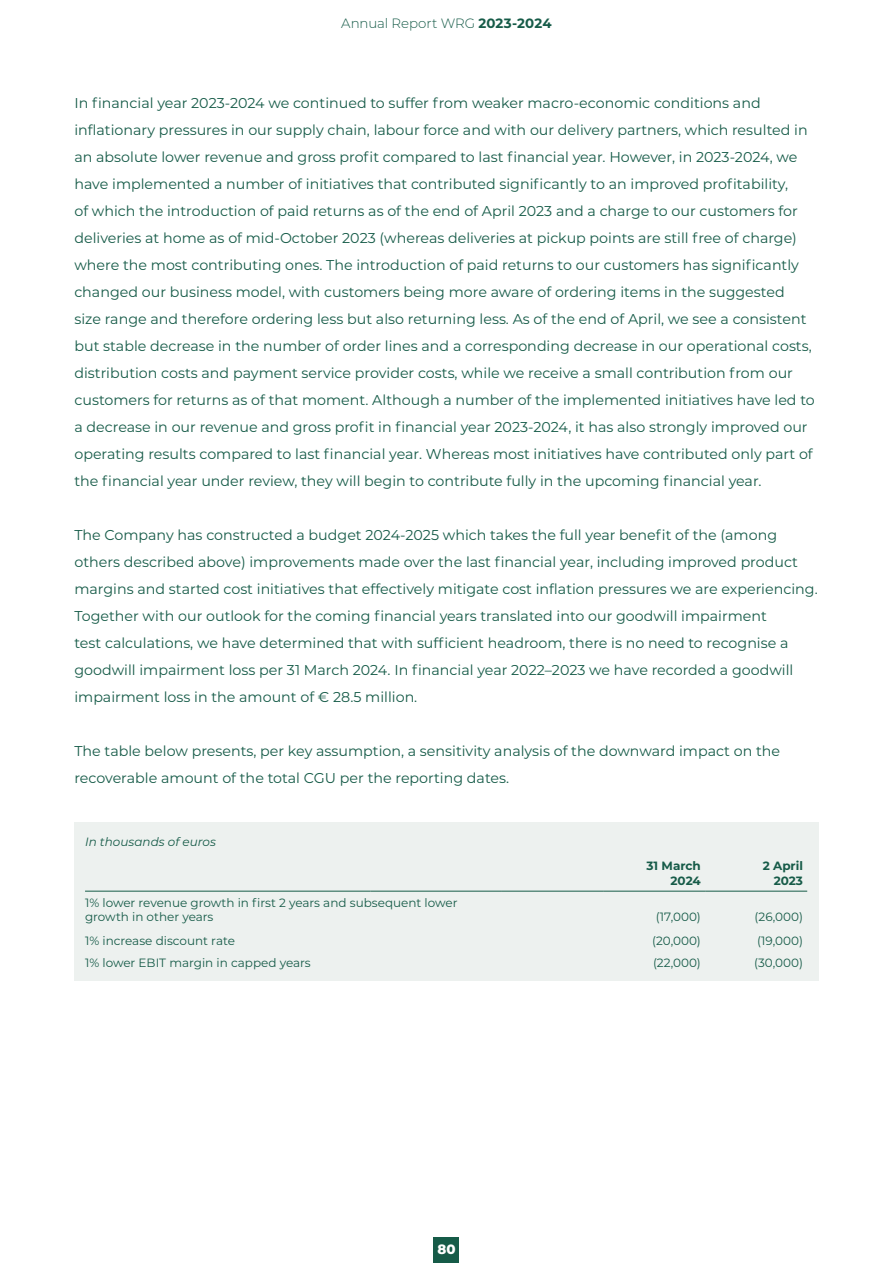
<style>
.page{position:relative;width:893px;height:1263px;background:#fff}
.page>*{position:absolute;margin:0;border:0;box-sizing:border-box;transform-origin:0 0}
.t1{font:14.25px/27px "Montserrat";color:#165b48}
.t2{font:300 13.5px "Montserrat";letter-spacing:-.005em;color:#165b48}
.t3{font:800 13.5px "Montserrat";color:#fff}
.t4{font:12px/14.4px "Montserrat";color:#165b48}
.t5{font:700 12px "Montserrat";color:#165b48}
.t6{font:italic 12px "Montserrat";color:#165b48}
.s1{font-weight:700}
</style>
<div class="page">
<div style="left:74px;top:822px;width:745px;height:158px;background:#edf1ef"></div>
<hr style="left:85px;top:891px;width:286px;height:1px;background:#165b48">
<hr style="left:371px;top:891px;width:130px;height:1px;background:#165b48">
<hr style="left:501px;top:891px;width:102px;height:1px;background:#165b48">
<hr style="left:603px;top:891px;width:102px;height:1px;background:#165b48">
<hr style="left:705px;top:891px;width:102px;height:1px;background:#165b48">
<div style="left:434px;top:1237px;width:25px;height:26px;background:#165b48"></div>
<p class="t2" style="left:341px;top:15px;width:212px">Annual Report WRG <span class="s1">2023-2024</span></p>
<p class="t1" style="left:74px;top:89px;width:742px">In financial year 2023-2024 we continued to suffer from weaker macro-economic conditions and inflationary pressures in our supply chain, labour force and with our delivery partners, which resulted in an absolute lower revenue and gross profit compared to last financial year. However, in 2023-2024, we have implemented a number of initiatives that contributed significantly to an improved profitability,<br>of which the introduction of paid returns as of the end of April 2023 and a charge to our customers for deliveries at home as of mid-October 2023 (whereas deliveries at pickup points are still free of charge) where the most contributing ones. The introduction of paid returns to our customers has significantly changed our business model, with customers being more aware of ordering items in the suggested<br>size range and therefore ordering less but also returning less. As of the end of April, we see a consistent but stable decrease in the number of order lines and a corresponding decrease in our operational costs, distribution costs and payment service provider costs, while we receive a small contribution from our customers for returns as of that moment. Although a number of the implemented initiatives have led to a decrease in our revenue and gross profit in financial year 2023-2024, it has also strongly improved our operating results compared to last financial year. Whereas most initiatives have contributed only part of the financial year under review, they will begin to contribute fully in the upcoming financial year.</p>
<p class="t1" style="left:74px;top:521px;width:745px">The Company has constructed a budget 2024-2025 which takes the full year benefit of the (among others described above) improvements made over the last financial year, including improved product margins and started cost initiatives that effectively mitigate cost inflation pressures we are experiencing.<br>Together with our outlook for the coming financial years translated into our goodwill impairment<br>test calculations, we have determined that with sufficient headroom, there is no need to recognise a goodwill impairment loss per 31 March 2024. In financial year 2022–2023 we have recorded a goodwill impairment loss in the amount of € 28.5 million.</p>
<p class="t1" style="left:74px;top:737px;width:707px">The table below presents, per key assumption, a sensitivity analysis of the downward impact on the recoverable amount of the total CGU per the reporting dates.</p>
<p class="t6" style="left:85px;top:834px;width:132px">In thousands of euros</p>
<p class="t4" style="left:85px;top:895px;width:374px">1% lower revenue growth in first 2 years and subsequent lower growth in other years</p>
<p class="t5" style="left:646px;top:857px;width:56px">31 March</p>
<p class="t5" style="left:671px;top:872px;width:32px">2024</p>
<p class="t5" style="left:763px;top:857px;width:42px">2 April</p>
<p class="t5" style="left:774px;top:872px;width:31px">2023</p>
<p class="t4" style="left:656px;top:909px;width:47px">(17,000)</p>
<p class="t4" style="left:755px;top:909px;width:50px">(26,000)</p>
<p class="t4" style="left:85px;top:933px;width:151px">1% increase discount rate</p>
<p class="t4" style="left:652px;top:933px;width:50px">(20,000)</p>
<p class="t4" style="left:757px;top:933px;width:47px">(19,000)</p>
<p class="t4" style="left:85px;top:955px;width:227px">1% lower EBIT margin in capped years</p>
<p class="t4" style="left:653px;top:955px;width:49px">(22,000)</p>
<p class="t4" style="left:754px;top:955px;width:50px">(30,000)</p>
<p class="t3" style="left:437px;top:1239px;width:20px">80</p>
</div>
